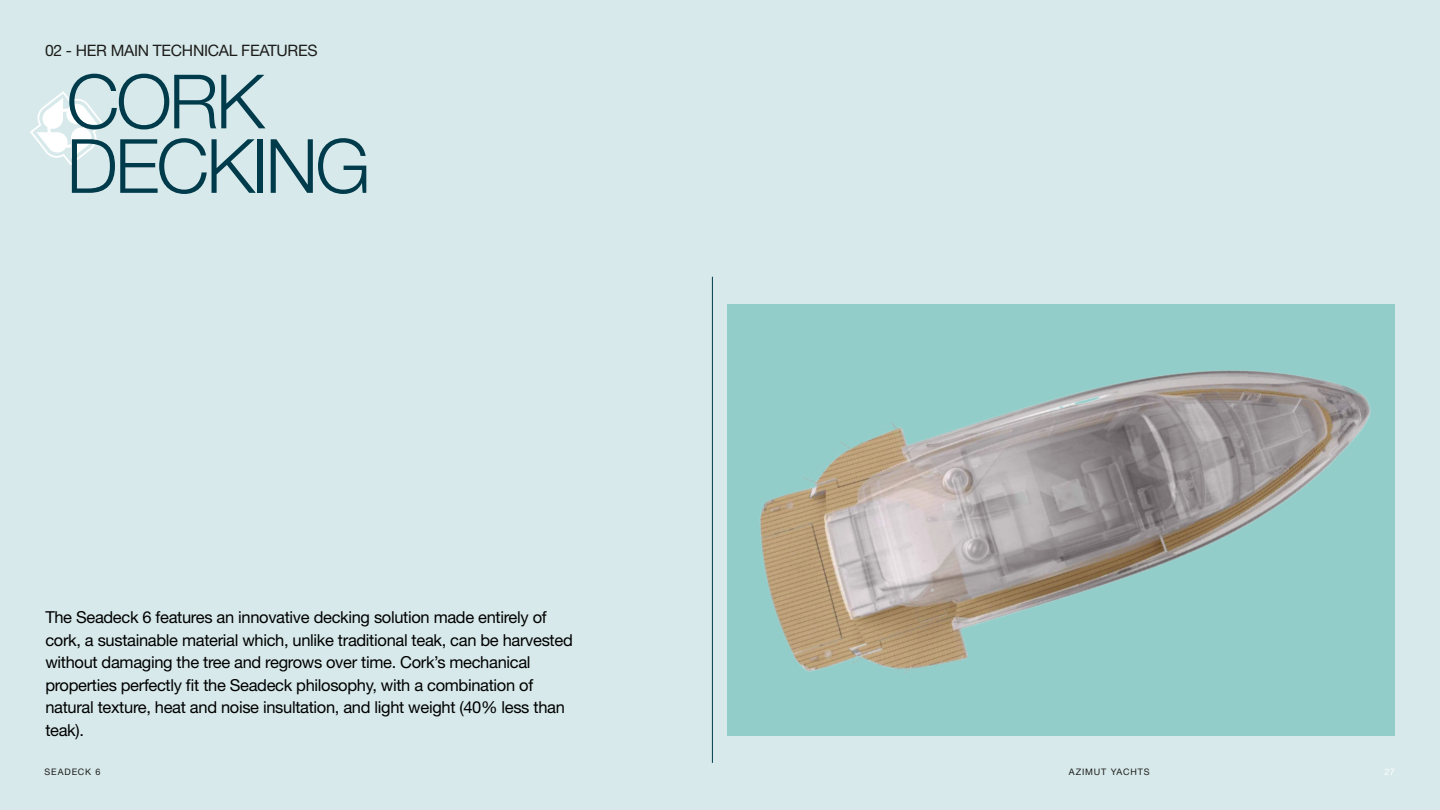
<style>
.page{position:relative;width:1440px;height:810px;background:#d7e9ea}
.page>*{position:absolute;margin:0;border:0;box-sizing:border-box;transform-origin:0 0}
.t1{font:300 75px/64.5px "Helvetica Neue LT Pro";letter-spacing:-.04em;color:#003b4c}
.t2{font:16.5px/22.5px "Helvetica Neue LT Pro";letter-spacing:-.02em;color:#000}
.t3{font:15.75px "Helvetica Neue LT Pro";letter-spacing:-.02em;color:#1d1d1b}
.t4{font:9px "Helvetica Neue LT Pro";letter-spacing:.095em;color:#1d1d1b}
.t5{font:9px "Helvetica Neue LT Pro";color:#fff}
</style>
<div class="page">
<img style="left:728px;top:304px;width:667px;height:432px">
<hr style="left:712px;top:277px;width:1px;height:486px;background:#003b4c">
<svg style="left:30px;top:91px;width:74px;height:74px"></svg>
<p class="t3" style="left:45px;top:41px;width:274px">02 - HER MAIN TECHNICAL FEATURES</p>
<h1 class="t1" style="left:66px;top:68px;width:306px">CORK<br>DECKING</h1>
<p class="t2" style="left:45px;top:606px;width:529px">The Seadeck 6 features an innovative decking solution made entirely of cork, a sustainable material which, unlike traditional teak, can be harvested without damaging the tree and regrows over time. Cork’s mechanical properties perfectly fit the Seadeck philosophy, with a combination of natural texture, heat and noise insultation, and light weight (40% less than teak).</p>
<p class="t4" style="left:44px;top:766px;width:58px">SEADECK 6</p>
<p class="t4" style="left:1069px;top:766px;width:82px">AZIMUT YACHTS</p>
<p class="t5" style="left:1384px;top:766px;width:12px">27</p>
</div>
